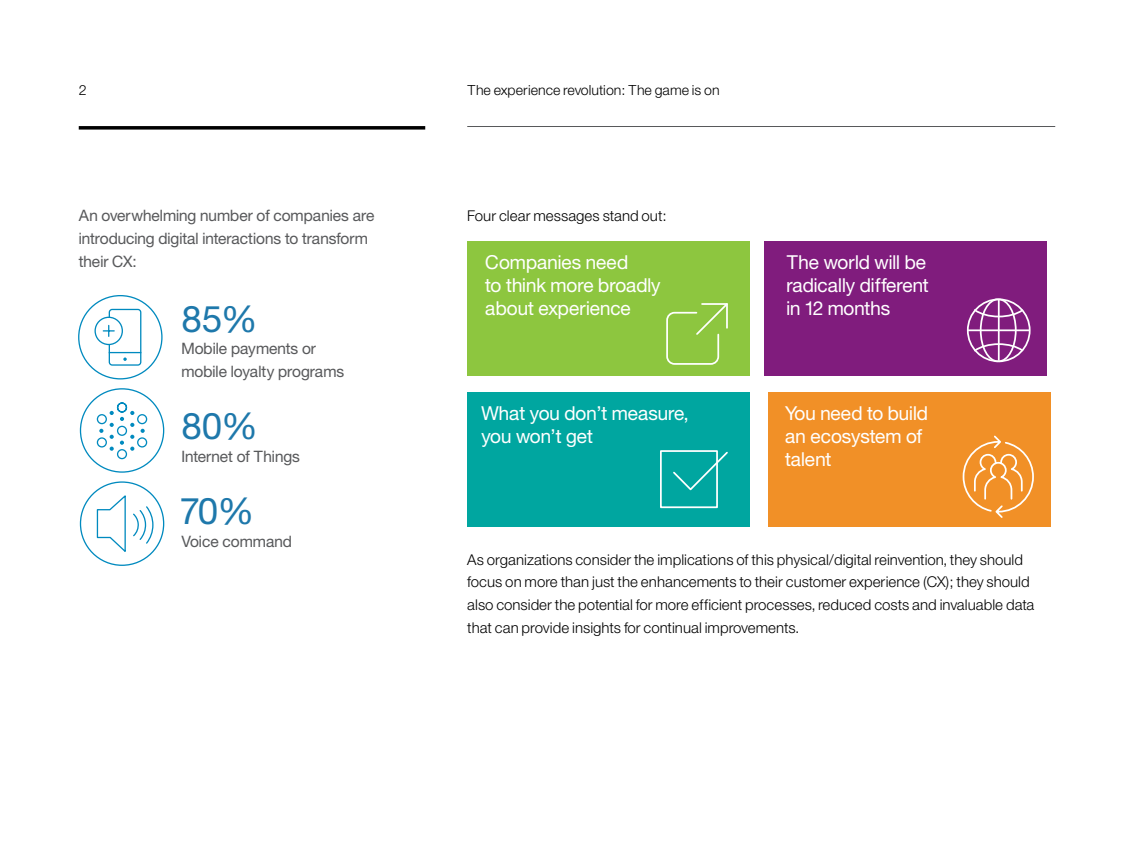
<style>
.page{position:relative;width:1134px;height:851px;background:#fff}
.page>*{position:absolute;margin:0;border:0;box-sizing:border-box;transform-origin:0 0}
.t1{font:36.75px "Helv Neue Romanfor IBM";color:#1e78ab}
.t2{font:19.25px/23.1px "Helv Neue Romanfor IBM";color:#fff}
.t3{font:15.75px/22.8px "Helv Neue Romanfor IBM";color:#58595b}
.Body_Light__8_5_13{font:14.88px/22.8px "Helv Neue Lightfor IBM";color:#000}
.t4{font:14px "Helv Neue Lightfor IBM";color:#000}
</style>
<div class="page">
<div style="left:467px;top:242px;width:282px;height:134px;background:#8dc63f"></div>
<div style="left:765px;top:242px;width:282px;height:134px;background:#801c7d"></div>
<div style="left:467px;top:392px;width:282px;height:135px;background:#00a6a0"></div>
<div style="left:769px;top:392px;width:282px;height:135px;background:#f19027"></div>
<svg style="left:96px;top:493px;width:58px;height:61px"></svg>
<hr style="left:109px;top:352px;width:32px;height:1px;background:#008abf">
<svg style="left:123px;top:357px;width:4px;height:4px"></svg>
<div style="left:94px;top:316px;width:29px;height:29px;border:1px solid #008abf;border-radius:50%"></div>
<svg style="left:103px;top:325px;width:11px;height:11px"></svg>
<div style="left:109px;top:309px;width:32px;height:56px;border:1px solid #008abf;border-radius:3px"></div>
<svg style="left:96px;top:402px;width:52px;height:58px"></svg>
<svg style="left:673px;top:451px;width:55px;height:40px"></svg>
<div style="left:660px;top:450px;width:58px;height:58px;border:2px solid #fff"></div>
<div style="left:967px;top:298px;width:64px;height:64px;border:2px solid #fff;border-radius:50%"></div>
<hr style="left:968px;top:329px;width:61px;height:2px;background:#fff">
<svg style="left:972px;top:298px;width:53px;height:65px"></svg>
<svg style="left:962px;top:435px;width:72px;height:83px"></svg>
<svg style="left:666px;top:303px;width:62px;height:62px"></svg>
<svg style="left:79px;top:126px;width:346px;height:4px"></svg>
<hr style="left:467px;top:126px;width:588px;height:1px;background:#58595b">
<p class="t4" style="left:79px;top:81px;width:9px">2</p>
<p class="t4" style="left:467px;top:81px;width:254px">The experience revolution: The game is on</p>
<p class="t3" style="left:79px;top:204px;width:297px">An overwhelming number of companies are</p>
<p class="Body_Light__8_5_13" style="left:467px;top:204px;width:201px">Four clear messages stand out:</p>
<p class="t3" style="left:79px;top:227px;width:291px">introducing digital interactions to transform their CX:</p>
<p class="t2" style="left:485px;top:250px;width:177px">Companies need<br>to think more broadly about experience</p>
<p class="t2" style="left:787px;top:250px;width:144px">The world will be radically different in 12 months</p>
<h1 class="t1" style="left:181px;top:296px;width:77px">85%</h1>
<p class="t3" style="left:181px;top:337px;width:164px">Mobile payments or mobile loyalty programs</p>
<h1 class="t1" style="left:181px;top:403px;width:77px">80%</h1>
<p class="t3" style="left:181px;top:445px;width:120px">Internet of Things</p>
<h1 class="t1" style="left:181px;top:488px;width:73px">70%</h1>
<p class="t3" style="left:181px;top:529px;width:112px">Voice command</p>
<p class="t2" style="left:481px;top:401px;width:208px">What you don’t measure, you won’t get</p>
<p class="t2" style="left:785px;top:401px;width:144px">You need to build an ecosystem of talent</p>
<p class="Body_Light__8_5_13" style="left:467px;top:547px;width:569px">As organizations consider the implications of this physical/digital reinvention, they should focus on more than just the enhancements to their customer experience (CX); they should also consider the potential for more efficient processes, reduced costs and invaluable data that can provide insights for continual improvements.</p>
</div>
